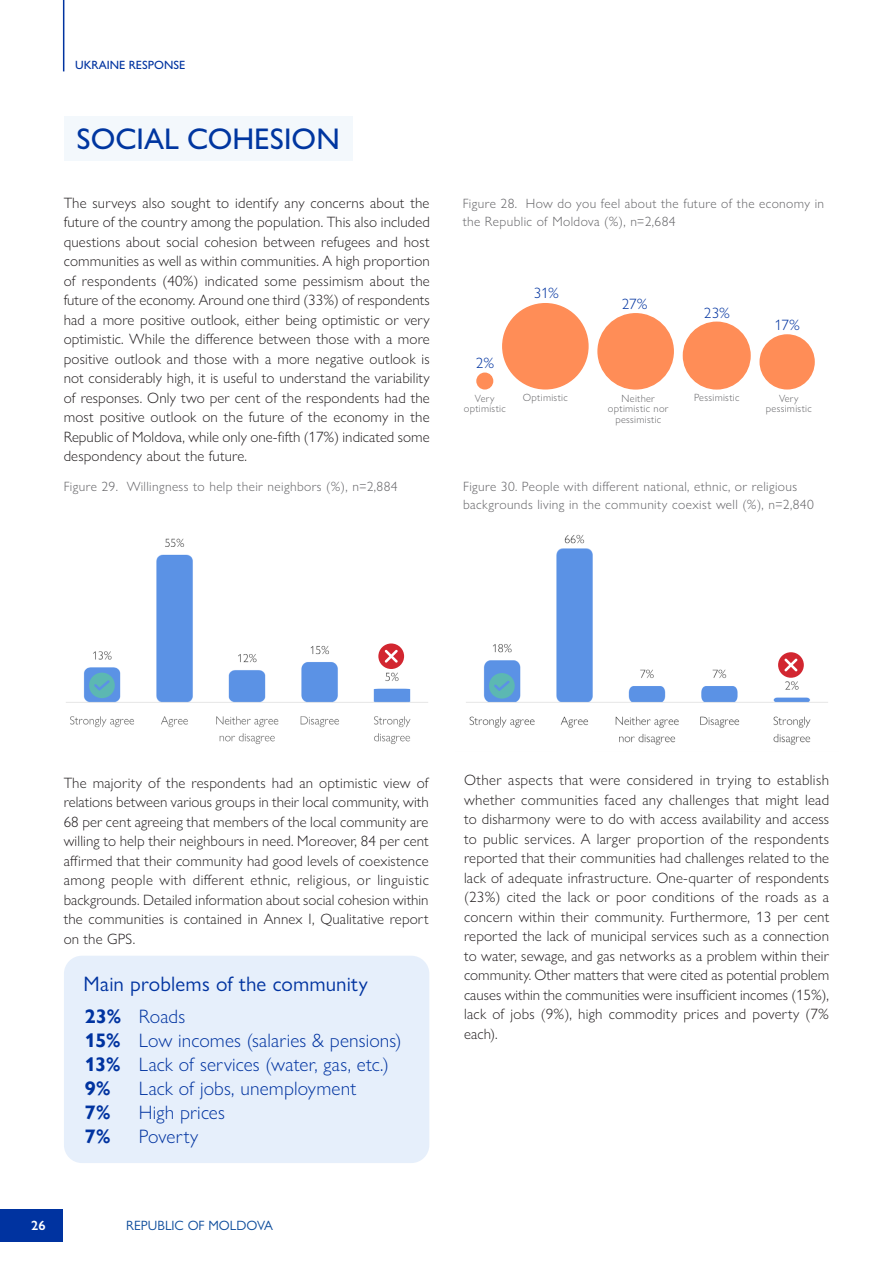
<style>
.page{position:relative;width:893px;height:1263px;background:#fff}
.page>*{position:absolute;margin:0;border:0;box-sizing:border-box;transform-origin:0 0}
._1st_Heading{font:500 30px "Gill Sans Nova";color:#0036a0}
.t1{font:21px "Gill Sans Nova";letter-spacing:.005em;color:#0033a0}
.t2{font:300 19.5px "Gill Sans Nova";letter-spacing:.01em;color:#0033a0}
.t3{font:700 19.5px "Gill Sans Nova";color:#0033a0}
.chapter__body_text{font:300 15px/19.5px "Gill Sans Nova";letter-spacing:.01em;color:#231f20;text-align:justify}
.t4{font:300 15px "Gill Sans Nova";letter-spacing:-.01em;color:#0033a0}
.figure__title{font:300 13.5px/18px "Gill Sans Nova";letter-spacing:.03em;color:#636366}
.t5{font:13.5px "Gill Sans Nova";color:#0d4c9b}
.t6{font:600 13.5px "Gill Sans Nova";color:#fff}
.t7{font:500 12px "Gill Sans Nova";color:#0033a0}
.figure__title-2{font:300 10.5px/10.5px "Gill Sans Nova";letter-spacing:.03em;color:#636366;text-align:center}
.s1{font-weight:700}
</style>
<div class="page">
<div style="left:0;top:1209px;width:63px;height:33px;background:#0033a0"></div>
<hr style="left:63px;top:0;width:1px;height:71px;background:#0033a0">
<div style="left:64px;top:116px;width:289px;height:45px;background:#f3f8fc"></div>
<div style="left:64px;top:956px;width:365px;height:207px;background:#e6effb;border-radius:18px"></div>
<div style="left:477px;top:373px;width:16px;height:16px;background:#ff8d57;border-radius:50%"></div>
<div style="left:476px;top:372px;width:17px;height:17px;border:2px solid #ff8d57;border-radius:50%"></div>
<div style="left:503px;top:304px;width:85px;height:85px;background:#ff8d57;border-radius:50%"></div>
<div style="left:502px;top:303px;width:87px;height:86px;border:2px solid #ff8d57;border-radius:50%"></div>
<div style="left:598px;top:314px;width:75px;height:75px;background:#ff8d57;border-radius:50%"></div>
<div style="left:597px;top:313px;width:77px;height:77px;border:2px solid #ff8d57;border-radius:50%"></div>
<div style="left:683px;top:322px;width:67px;height:67px;background:#ff8d57;border-radius:50%"></div>
<div style="left:683px;top:322px;width:68px;height:68px;border:2px solid #ff8d57;border-radius:50%"></div>
<div style="left:760px;top:335px;width:54px;height:54px;background:#ff8d57;border-radius:50%"></div>
<div style="left:759px;top:334px;width:56px;height:55px;border:2px solid #ff8d57;border-radius:50%"></div>
<img style="left:66px;top:538px;width:362px;height:207px">
<img style="left:466px;top:534px;width:362px;height:211px">
<div style="left:778px;top:652px;width:26px;height:26px;background:#d22630;border-radius:50%"></div>
<svg style="left:784px;top:658px;width:13px;height:13px"></svg>
<div style="left:378px;top:643px;width:26px;height:26px;background:#d22630;border-radius:50%"></div>
<svg style="left:385px;top:650px;width:13px;height:13px"></svg>
<svg style="left:89px;top:673px;width:26px;height:25px"></svg>
<svg style="left:489px;top:673px;width:26px;height:25px"></svg>
<p class="t7" style="left:75px;top:58px;width:112px">UKRAINE RESPONSE</p>
<p class="_1st_Heading" style="left:76px;top:120px;width:265px">SOCIAL COHESION</p>
<p class="chapter__body_text" style="left:64px;top:193px;width:368px">The surveys also sought to identify any concerns about the future of the country among the population. This also included questions about social cohesion between refugees and host communities as well as within communities. A high proportion of respondents (40%) indicated some pessimism about the future of the economy. Around one third (33%) of respondents had a more positive outlook, either being optimistic or very optimistic. While the difference between those with a more positive outlook and those with a more negative outlook is not considerably high, it is useful to understand the variability of responses. Only two per cent of the respondents had the most positive outlook on the future of the economy in the Republic of Moldova, while only one-fifth (17%) indicated some despondency about the future.</p>
<p class="figure__title" style="left:463px;top:194px;width:363px">Figure 28. How do you feel about the future of the economy in the Republic of Moldova (%), n=2,684</p>
<p class="figure__title" style="left:64px;top:478px;width:335px">Figure 29. Willingness to help their neighbors (%), n=2,884</p>
<p class="figure__title" style="left:463px;top:478px;width:352px">Figure 30. People with different national, ethnic, or religious backgrounds living in the community coexist well (%), n=2,840</p>
<p class="t4" style="left:534px;top:284px;width:26px">31%</p>
<p class="t4" style="left:622px;top:295px;width:27px">27%</p>
<p class="t4" style="left:704px;top:303px;width:28px">23%</p>
<p class="t4" style="left:775px;top:316px;width:27px">17%</p>
<p class="t4" style="left:476px;top:353px;width:20px">2%</p>
<p class="figure__title-2" style="left:464px;top:393px;width:44px">Very optimistic</p>
<p class="figure__title-2" style="left:523px;top:392px;width:46px">Optimistic</p>
<p class="figure__title-2" style="left:608px;top:393px;width:62px">Neither optimistic nor pessimistic</p>
<p class="figure__title-2" style="left:694px;top:392px;width:47px">Pessimistic</p>
<p class="figure__title-2" style="left:766px;top:393px;width:47px">Very pessimistic</p>
<p class="chapter__body_text" style="left:64px;top:772px;width:367px">The majority of the respondents had an optimistic view of relations between various groups in their local community, with 68 per cent agreeing that members of the local community are willing to help their neighbours in need. Moreover, 84 per cent affirmed that their community had good levels of coexistence among people with different ethnic, religious, or linguistic backgrounds. Detailed information about social cohesion within the communities is contained in Annex I, Qualitative report on the GPS.</p>
<p class="chapter__body_text" style="left:464px;top:770px;width:367px">Other aspects that were considered in trying to establish whether communities faced any challenges that might lead to disharmony were to do with access availability and access to public services. A larger proportion of the respondents reported that their communities had challenges related to the lack of adequate infrastructure. One-quarter of respondents (23%) cited the lack or poor conditions of the roads as a concern within their community. Furthermore, 13 per cent reported the lack of municipal services such as a connection to water, sewage, and gas networks as a problem within their community. Other matters that were cited as potential problem causes within the communities were insufficient incomes (15%), lack of jobs (9%), high commodity prices and poverty (7% each).</p>
<p class="t1" style="left:84px;top:971px;width:286px">Main problems of the community</p>
<p class="t2" style="left:85px;top:1004px;width:102px"><span class="s1">23%</span> Roads</p>
<p class="t2" style="left:85px;top:1028px;width:318px"><span class="s1">15%</span> Low incomes (salaries &amp; pensions)</p>
<p class="t2" style="left:85px;top:1052px;width:305px"><span class="s1">13%</span> Lack of services (water, gas, etc.)</p>
<p class="t3" style="left:85px;top:1076px;width:27px">9%</p>
<p class="t2" style="left:139px;top:1076px;width:219px">Lack of jobs, unemployment</p>
<p class="t3" style="left:85px;top:1100px;width:27px">7%</p>
<p class="t2" style="left:139px;top:1100px;width:87px">High prices</p>
<p class="t3" style="left:85px;top:1124px;width:27px">7%</p>
<p class="t2" style="left:139px;top:1124px;width:61px">Poverty</p>
<p class="t6" style="left:31px;top:1217px;width:16px">26</p>
<p class="t5" style="left:126px;top:1217px;width:148px">REPUBLIC OF MOLDOVA</p>
</div>
